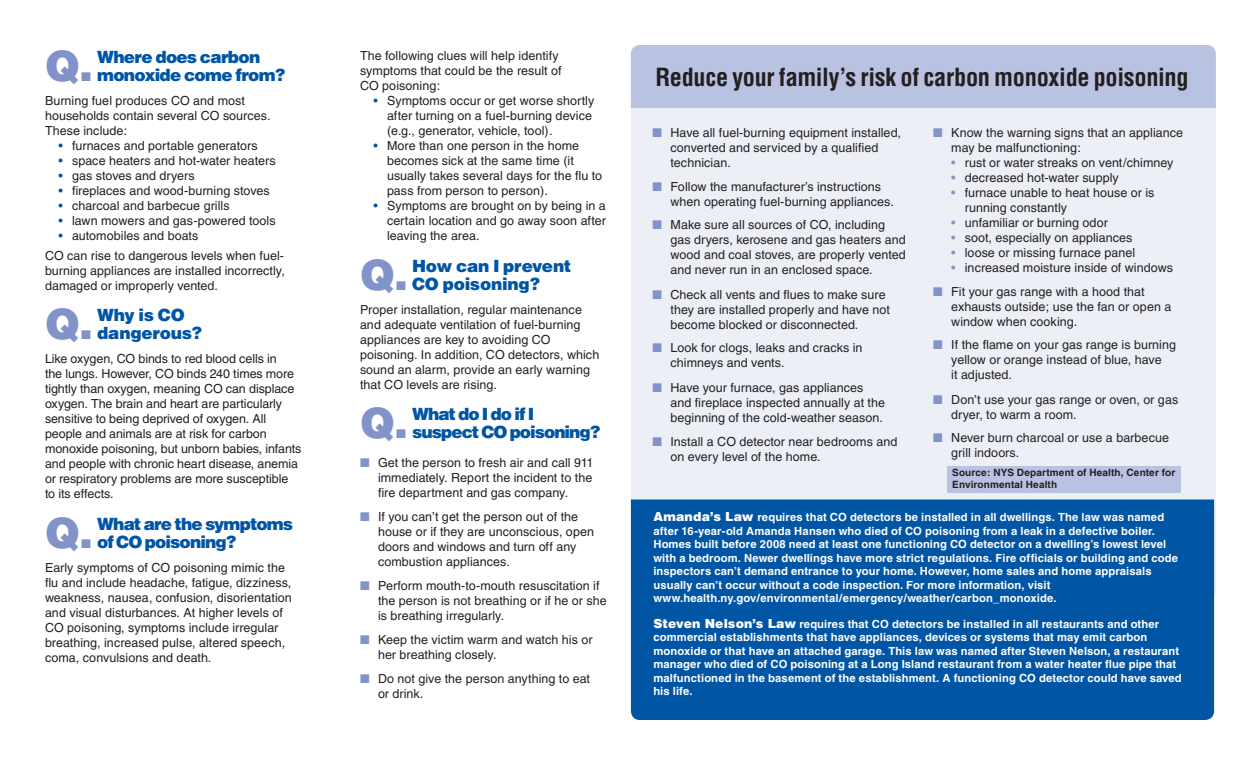
<style>
.page{position:relative;width:1260px;height:765px;background:#fff}
.page>*{position:absolute;margin:0;border:0;box-sizing:border-box;transform-origin:0 0}
.Inside_Question{font:900 41.88px "Helvetica";color:#8193c9}
.t1{font:700 condensed 24.38px "Helvetica";letter-spacing:-.01em;color:#231f20}
.Inside_Question-2{font:900 16.88px/18px "Helvetica";letter-spacing:-.045em;color:#0155a5}
.Inside_Question-3{font:900 16.88px/18px "Helvetica";letter-spacing:-.015em;color:#0155a5}
.Inside_Body{font:12.5px/15px "Helvetica";letter-spacing:.005em;color:#231f20}
.Inside_Body-2{font:700 11.25px/13.5px "Helvetica";letter-spacing:.01em;color:#fff}
.t2{font:700 10px/12px "Helvetica";letter-spacing:.015em;color:#231f20}
.s1{color:#0155a5}
.s2{color:#8193c9}
.s3{font-weight:900;font-size:12.5px}
</style>
<div class="page">
<div style="left:631px;top:108px;width:585px;height:492px;background:#edeff7"></div>
<div style="left:631px;top:45px;width:585px;height:63px;background:#b9c2e1"></div>
<div style="left:631px;top:500px;width:583px;height:220px;background:#0155a5"></div>
<div style="left:651px;top:602px;width:148px;height:44px;background:#0155a5"></div>
<div style="left:948px;top:466px;width:233px;height:27px;background:#b9c2e1"></div>
<p class="Inside_Question" style="left:45px;top:39px;width:50px">Q.</p>
<p class="Inside_Question-2" style="left:97px;top:48px;width:190px">Where does carbon monoxide come from?</p>
<p class="Inside_Body" style="left:45px;top:93px;width:227px">Burning fuel produces CO and most households contain several CO sources.<br>These include:</p>
<p class="Inside_Body" style="left:58px;top:138px;width:201px"><span class="s1">•</span> furnaces and portable generators</p>
<p class="Inside_Body" style="left:58px;top:153px;width:219px"><span class="s1">•</span> space heaters and hot-water heaters</p>
<p class="Inside_Body" style="left:58px;top:168px;width:138px"><span class="s1">•</span> gas stoves and dryers</p>
<p class="Inside_Body" style="left:58px;top:183px;width:213px"><span class="s1">•</span> fireplaces and wood-burning stoves</p>
<p class="Inside_Body" style="left:58px;top:198px;width:173px"><span class="s1">•</span> charcoal and barbecue grills</p>
<p class="Inside_Body" style="left:58px;top:213px;width:219px"><span class="s1">•</span> lawn mowers and gas-powered tools</p>
<p class="Inside_Body" style="left:58px;top:228px;width:141px"><span class="s1">•</span> automobiles and boats</p>
<p class="Inside_Body" style="left:45px;top:248px;width:241px;text-align:justify">CO can rise to dangerous levels when fuel&shy;burning appliances are installed incorrectly, damaged or improperly vented.</p>
<p class="Inside_Question" style="left:45px;top:297px;width:50px">Q.</p>
<p class="Inside_Question-3" style="left:97px;top:306px;width:107px">Why is CO dangerous?</p>
<p class="Inside_Body" style="left:45px;top:351px;width:258px">Like oxygen, CO binds to red blood cells in<br>the lungs. However, CO binds 240 times more tightly than oxygen, meaning CO can displace oxygen. The brain and heart are particularly sensitive to being deprived of oxygen. All people and animals are at risk for carbon monoxide poisoning, but unborn babies, infants and people with chronic heart disease, anemia or respiratory problems are more susceptible to its effects.</p>
<p class="Inside_Question" style="left:45px;top:505px;width:50px">Q.</p>
<p class="Inside_Question-2" style="left:97px;top:514px;width:198px">What are the symptoms of CO poisoning?</p>
<p class="Inside_Body" style="left:45px;top:560px;width:248px">Early symptoms of CO poisoning mimic the flu and include headache, fatigue, dizziness, weakness, nausea, confusion, disorientation and visual disturbances. At higher levels of CO poisoning, symptoms include irregular breathing, increased pulse, altered speech, coma, convulsions and death.</p>
<p class="Inside_Body" style="left:360px;top:48px;width:203px">The following clues will help identify symptoms that could be the result of<br>CO poisoning:</p>
<p class="Inside_Body" style="left:387px;top:93px;width:209px;text-indent:-14px"><span class="s1">•</span> Symptoms occur or get worse shortly after turning on a fuel-burning device (e.g., generator, vehicle, tool).</p>
<p class="Inside_Body" style="left:387px;top:138px;width:217px;text-indent:-14px"><span class="s1">•</span> More than one person in the home becomes sick at the same time (it usually takes several days for the flu to pass from person to person).</p>
<p class="Inside_Body" style="left:387px;top:198px;width:220px;text-align:justify;text-indent:-14px"><span class="s1">•</span> Symptoms are brought on by being in a certain location and go away soon after leaving the area.</p>
<p class="Inside_Question" style="left:360px;top:247px;width:50px">Q.</p>
<p class="Inside_Question-3" style="left:412px;top:256px;width:161px">How can I prevent<br>CO poisoning?</p>
<p class="Inside_Body" style="left:360px;top:302px;width:241px">Proper installation, regular maintenance and adequate ventilation of fuel-burning appliances are key to avoiding CO poisoning. In addition, CO detectors, which sound an alarm, provide an early warning that CO levels are rising.</p>
<p class="Inside_Question" style="left:360px;top:396px;width:50px">Q.</p>
<p class="Inside_Question-2" style="left:412px;top:405px;width:190px">What do I do if I suspect CO poisoning?</p>
<p class="Inside_Body" style="left:378px;top:455px;width:217px;text-align:justify;text-indent:-18px"><span class="s2">■</span> Get the person to fresh air and call 911 immediately. Report the incident to the fire department and gas company.</p>
<p class="Inside_Body" style="left:378px;top:509px;width:218px;text-indent:-18px"><span class="s2">■</span> If you can’t get the person out of the house or if they are unconscious, open doors and windows and turn off any combustion appliances.</p>
<p class="Inside_Body" style="left:378px;top:578px;width:230px;text-indent:-18px"><span class="s2">■</span> Perform mouth-to-mouth resuscitation if the person is not breathing or if he or she is breathing irregularly.</p>
<p class="Inside_Body" style="left:378px;top:632px;width:216px;text-indent:-18px"><span class="s2">■</span> Keep the victim warm and watch his or her breathing closely.</p>
<p class="Inside_Body" style="left:378px;top:671px;width:214px;text-indent:-18px"><span class="s2">■</span> Do not give the person anything to eat or drink.</p>
<p class="t1" style="left:655px;top:61px;width:535px">Reduce your family’s risk of carbon monoxide poisoning</p>
<p class="Inside_Body" style="left:671px;top:125px;width:232px;text-indent:-18px"><span class="s2">■</span> Have all fuel-burning equipment installed, converted and serviced by a qualified technician.</p>
<p class="Inside_Body" style="left:671px;top:179px;width:225px;text-indent:-18px"><span class="s2">■</span> Follow the manufacturer’s instructions when operating fuel-burning appliances.</p>
<p class="Inside_Body" style="left:671px;top:218px;width:237px;text-indent:-18px"><span class="s2">■</span> Make sure all sources of CO, including gas dryers, kerosene and gas heaters and wood and coal stoves, are properly vented and never run in an enclosed space.</p>
<p class="Inside_Body" style="left:671px;top:287px;width:221px;text-indent:-18px"><span class="s2">■</span> Check all vents and flues to make sure they are installed properly and have not become blocked or disconnected.</p>
<p class="Inside_Body" style="left:671px;top:341px;width:194px;text-indent:-18px"><span class="s2">■</span> Look for clogs, leaks and cracks in chimneys and vents.</p>
<p class="Inside_Body" style="left:671px;top:380px;width:216px;text-indent:-18px"><span class="s2">■</span> Have your furnace, gas appliances and fireplace inspected annually at the beginning of the cold-weather season.</p>
<p class="Inside_Body" style="left:671px;top:434px;width:228px;text-indent:-18px"><span class="s2">■</span> Install a CO detector near bedrooms and on every level of the home.</p>
<p class="Inside_Body" style="left:951px;top:125px;width:233px;text-indent:-18px"><span class="s2">■</span> Know the warning signs that an appliance may be malfunctioning:</p>
<p class="Inside_Body" style="left:951px;top:155px;width:224px"><span class="s2">•</span> rust or water streaks on vent/chimney</p>
<p class="Inside_Body" style="left:951px;top:170px;width:169px"><span class="s2">•</span> decreased hot-water supply</p>
<p class="Inside_Body" style="left:965px;top:185px;width:191px;text-indent:-14px"><span class="s2">•</span> furnace unable to heat house or is running constantly</p>
<p class="Inside_Body" style="left:951px;top:215px;width:158px"><span class="s2">•</span> unfamiliar or burning odor</p>
<p class="Inside_Body" style="left:951px;top:230px;width:183px"><span class="s2">•</span> soot, especially on appliances</p>
<p class="Inside_Body" style="left:951px;top:245px;width:186px"><span class="s2">•</span> loose or missing furnace panel</p>
<p class="Inside_Body" style="left:951px;top:260px;width:223px"><span class="s2">•</span> increased moisture inside of windows</p>
<p class="Inside_Body" style="left:951px;top:284px;width:222px;text-indent:-18px"><span class="s2">■</span> Fit your gas range with a hood that exhausts outside; use the fan or open a window when cooking.</p>
<p class="Inside_Body" style="left:951px;top:338px;width:226px;text-indent:-18px"><span class="s2">■</span> If the flame on your gas range is burning yellow or orange instead of blue, have<br>it adjusted.</p>
<p class="Inside_Body" style="left:951px;top:392px;width:228px;text-indent:-18px"><span class="s2">■</span> Don’t use your gas range or oven, or gas dryer, to warm a room.</p>
<p class="Inside_Body" style="left:951px;top:431px;width:219px;text-indent:-18px"><span class="s2">■</span> Never burn charcoal or use a barbecue grill indoors.</p>
<p class="t2" style="left:952px;top:467px;width:225px">Source: NYS Department of Health, Center for<br>Environmental Health</p>
<p class="Inside_Body-2" style="left:653px;top:511px;width:526px"><span class="s3">Amanda’s Law</span> requires that CO detectors be installed in all dwellings. The law was named after 16-year-old Amanda Hansen who died of CO poisoning from a leak in a defective boiler.<br>Homes built before 2008 need at least one functioning CO detector on a dwelling’s lowest level with a bedroom. Newer dwellings have more strict regulations. Fire officials or building and code inspectors can’t demand entrance to your home. However, home sales and home appraisals usually can’t occur without a code inspection. For more information, visit</p>
<p class="Inside_Body-2" style="left:653px;top:592px;width:405px">www.health.ny.gov/environmental/emergency/weather/carbon_monoxide.</p>
<p class="Inside_Body-2" style="left:653px;top:617px;width:530px"><span class="s3">Steven Nelson’s Law</span> requires that CO detectors be installed in all restaurants and other commercial establishments that have appliances, devices or systems that may emit carbon monoxide or that have an attached garage. This law was named after Steven Nelson, a restaurant manager who died of CO poisoning at a Long Island restaurant from a water heater flue pipe that malfunctioned in the basement of the establishment. A functioning CO detector could have saved his life.</p>
</div>
